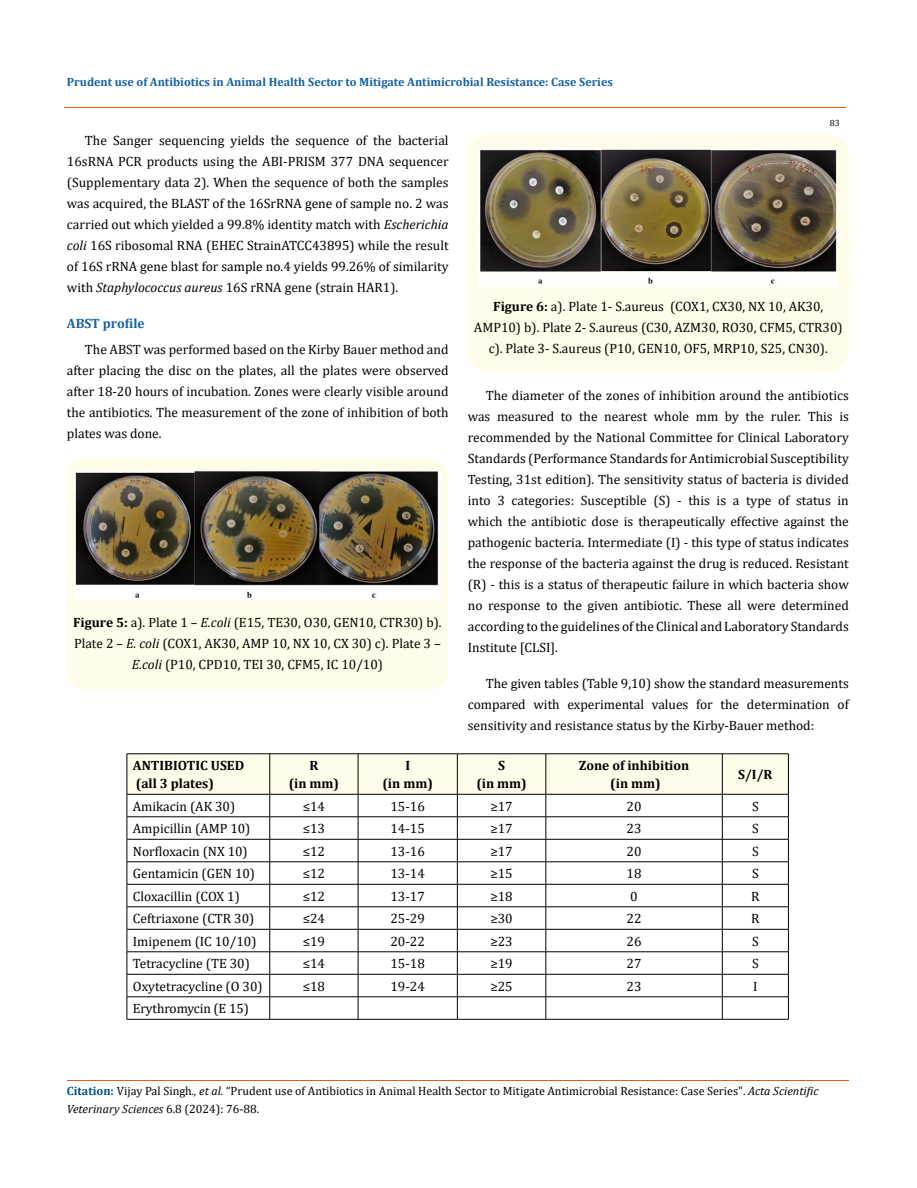
<style>
.page{position:relative;width:917px;height:1188px;background:#fff}
.page>*{position:absolute;margin:0;border:0;box-sizing:border-box;transform-origin:0 0}
.t1{font:13.5px/21px "Cambria";color:#000;text-align:justify}
.t2{font:700 13.5px/18px "Cambria";color:#000;text-align:center}
.t3{font:700 13.5px "Cambria";color:#1560a6}
.t4{font:12px/18px "Cambria";color:#000}
.t5{font:700 12px "Cambria";color:#1560a6}
.t6{font:9px "Cambria";color:#000}
.s1{font-style:italic}
.s2{font-weight:700}
.s3{font-weight:700;color:#035089}
</style>
<div class="page">
<div style="left:67px;top:459px;width:381px;height:231px;background:#fffde9;border-radius:18px"></div>
<img style="left:74px;top:471px;width:366px;height:129px">
<div style="left:468px;top:135px;width:380px;height:237px;background:#fffde9;border-radius:18px"></div>
<img style="left:479px;top:148px;width:358px;height:139px">
<svg style="left:127px;top:754px;width:662px;height:265px"></svg>
<hr style="left:127px;top:1019px;width:143px;height:1px;background:#000">
<hr style="left:270px;top:1019px;width:88px;height:1px;background:#000">
<hr style="left:358px;top:1019px;width:99px;height:1px;background:#000">
<hr style="left:457px;top:1019px;width:89px;height:1px;background:#000">
<hr style="left:546px;top:1019px;width:176px;height:1px;background:#000">
<hr style="left:722px;top:1019px;width:66px;height:1px;background:#000">
<hr style="left:64px;top:108px;width:781px;height:1px;background:#e05d1a">
<hr style="left:67px;top:1080px;width:781px;height:1px;background:#e05d1a">
<p class="t5" style="left:67px;top:73px;width:547px">Prudent use of Antibiotics in Animal Health Sector to Mitigate Antimicrobial Resistance: Case Series</p>
<p class="t6" style="left:829px;top:118px;width:11px">83</p>
<p class="t1" style="left:67px;top:130px;width:383px;text-indent:18px">The Sanger sequencing yields the sequence of the bacterial 16sRNA PCR products using the ABI-PRISM 377 DNA sequencer (Supplementary data 2). When the sequence of both the samples was acquired, the BLAST of the 16SrRNA gene of sample no. 2 was carried out which yielded a 99.8% identity match with <span class="s1">Escherichia coli</span> 16S ribosomal RNA (EHEC StrainATCC43895) while the result of 16S rRNA gene blast for sample no.4 yields 99.26% of similarity with <span class="s1">Staphylococcus aureus</span> 16S rRNA gene (strain HAR1).</p>
<p class="t3" style="left:67px;top:314px;width:79px">ABST profile</p>
<p class="t1" style="left:67px;top:339px;width:383px;text-indent:18px">The ABST was performed based on the Kirby Bauer method and after placing the disc on the plates, all the plates were observed after 18-20 hours of incubation. Zones were clearly visible around the antibiotics. The measurement of the zone of inhibition of both plates was done.</p>
<p class="t1" style="left:73px;top:612px;width:370px;text-align:center"><span class="s2">Figure 5:</span> a). Plate 1 – <span class="s1">E.coli</span> (E15, TE30, O30, GEN10, CTR30) b).<br>Plate 2 – <span class="s1">E. coli</span> (COX1, AK30, AMP 10, NX 10, CX 30) c). Plate 3 –<br><span class="s1">E.coli</span> (P10, CPD10, TEI 30, CFM5, IC 10/10)</p>
<p class="t1" style="left:474px;top:295px;width:370px;text-align:center"><span class="s2">Figure 6:</span> a). Plate 1- S.aureus (COX1, CX30, NX 10, AK30,<br>AMP10) b). Plate 2- S.aureus (C30, AZM30, RO30, CFM5, CTR30) c). Plate 3- S.aureus (P10, GEN10, OF5, MRP10, S25, CN30).</p>
<p class="t1" style="left:468px;top:385px;width:382px;text-indent:18px">The diameter of the zones of inhibition around the antibiotics was measured to the nearest whole mm by the ruler. This is recommended by the National Committee for Clinical Laboratory Standards (Performance Standards for Antimicrobial Susceptibility Testing, 31st edition). The sensitivity status of bacteria is divided into 3 categories: Susceptible (S) - this is a type of status in which the antibiotic dose is therapeutically effective against the pathogenic bacteria. Intermediate (I) - this type of status indicates the response of the bacteria against the drug is reduced. Resistant (R) - this is a status of therapeutic failure in which bacteria show no response to the given antibiotic. These all were determined according to the guidelines of the Clinical and Laboratory Standards Institute [CLSI].</p>
<p class="t1" style="left:468px;top:673px;width:382px;text-indent:18px">The given tables (Table 9,10) show the standard measurements compared with experimental values for the determination of sensitivity and resistance status by the Kirby-Bauer method:</p>
<p class="t2" style="left:133px;top:756px;width:113px;text-align:left">ANTIBIOTIC USED (all 3 plates)</p>
<p class="t2" style="left:289px;top:756px;width:52px">R<br>(in mm)</p>
<p class="t2" style="left:382px;top:756px;width:52px">I<br>(in mm)</p>
<p class="t2" style="left:476px;top:756px;width:52px">S<br>(in mm)</p>
<p class="t2" style="left:578px;top:756px;width:112px">Zone of inhibition (in mm)</p>
<p class="t2" style="left:738px;top:765px;width:36px">S/I/R</p>
<p class="t1" style="left:133px;top:796px;width:104px">Amikacin (AK 30)</p>
<p class="t1" style="left:303px;top:796px;width:24px">≤14</p>
<p class="t1" style="left:390px;top:796px;width:36px">15-16</p>
<p class="t1" style="left:490px;top:796px;width:24px">≥17</p>
<p class="t1" style="left:626px;top:796px;width:16px">20</p>
<p class="t1" style="left:752px;top:796px;width:8px">S</p>
<p class="t1" style="left:133px;top:818px;width:119px">Ampicillin (AMP 10)</p>
<p class="t1" style="left:303px;top:818px;width:24px">≤13</p>
<p class="t1" style="left:390px;top:818px;width:36px">14-15</p>
<p class="t1" style="left:490px;top:818px;width:24px">≥17</p>
<p class="t1" style="left:626px;top:818px;width:16px">23</p>
<p class="t1" style="left:752px;top:818px;width:8px">S</p>
<p class="t1" style="left:133px;top:841px;width:116px">Norfloxacin (NX 10)</p>
<p class="t1" style="left:303px;top:841px;width:24px">≤12</p>
<p class="t1" style="left:390px;top:841px;width:36px">13-16</p>
<p class="t1" style="left:490px;top:841px;width:24px">≥17</p>
<p class="t1" style="left:626px;top:841px;width:16px">20</p>
<p class="t1" style="left:752px;top:841px;width:8px">S</p>
<p class="t1" style="left:133px;top:863px;width:124px">Gentamicin (GEN 10)</p>
<p class="t1" style="left:303px;top:863px;width:24px">≤12</p>
<p class="t1" style="left:390px;top:863px;width:36px">13-14</p>
<p class="t1" style="left:490px;top:863px;width:24px">≥15</p>
<p class="t1" style="left:626px;top:863px;width:16px">18</p>
<p class="t1" style="left:752px;top:863px;width:8px">S</p>
<p class="t1" style="left:133px;top:886px;width:108px">Cloxacillin (COX 1)</p>
<p class="t1" style="left:303px;top:886px;width:24px">≤12</p>
<p class="t1" style="left:390px;top:886px;width:36px">13-17</p>
<p class="t1" style="left:490px;top:886px;width:24px">≥18</p>
<p class="t1" style="left:630px;top:886px;width:9px">0</p>
<p class="t1" style="left:751px;top:886px;width:10px">R</p>
<p class="t1" style="left:133px;top:908px;width:123px">Ceftriaxone (CTR 30)</p>
<p class="t1" style="left:303px;top:908px;width:24px">≤24</p>
<p class="t1" style="left:390px;top:908px;width:36px">25-29</p>
<p class="t1" style="left:490px;top:908px;width:24px">≥30</p>
<p class="t1" style="left:626px;top:908px;width:16px">22</p>
<p class="t1" style="left:751px;top:908px;width:10px">R</p>
<p class="t1" style="left:133px;top:931px;width:125px">Imipenem (IC 10/10)</p>
<p class="t1" style="left:303px;top:931px;width:24px">≤19</p>
<p class="t1" style="left:390px;top:931px;width:36px">20-22</p>
<p class="t1" style="left:490px;top:931px;width:24px">≥23</p>
<p class="t1" style="left:626px;top:931px;width:16px">26</p>
<p class="t1" style="left:752px;top:931px;width:8px">S</p>
<p class="t1" style="left:133px;top:953px;width:118px">Tetracycline (TE 30)</p>
<p class="t1" style="left:303px;top:953px;width:24px">≤14</p>
<p class="t1" style="left:390px;top:953px;width:36px">15-18</p>
<p class="t1" style="left:490px;top:953px;width:24px">≥19</p>
<p class="t1" style="left:626px;top:953px;width:16px">27</p>
<p class="t1" style="left:752px;top:953px;width:8px">S</p>
<p class="t1" style="left:133px;top:976px;width:131px">Oxytetracycline (O 30)</p>
<p class="t1" style="left:303px;top:976px;width:24px">≤18</p>
<p class="t1" style="left:390px;top:976px;width:36px">19-24</p>
<p class="t1" style="left:490px;top:976px;width:24px">≥25</p>
<p class="t1" style="left:626px;top:976px;width:16px">23</p>
<p class="t1" style="left:753px;top:976px;width:6px">I</p>
<p class="t1" style="left:133px;top:998px;width:118px">Erythromycin (E 15)</p>
<p class="t4" style="left:67px;top:1082px;width:753px"><span class="s3">Citation:</span> Vijay Pal Singh<span class="s1">., et al.</span> “Prudent use of Antibiotics in Animal Health Sector to Mitigate Antimicrobial Resistance: Case Series". <span class="s1">Acta Scientific<br>Veterinary Sciences</span> 6.8 (2024): 76-88.</p>
</div>
